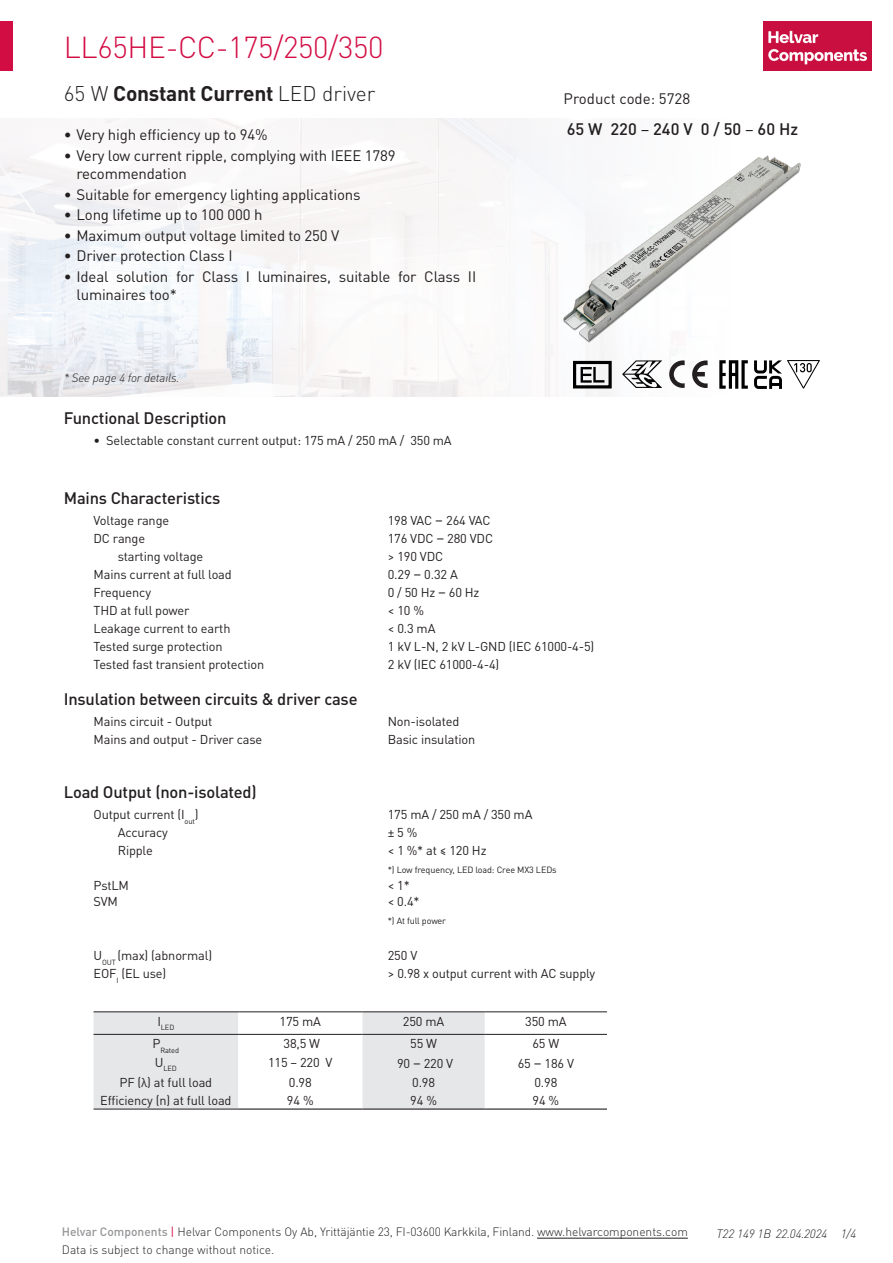
<style>
.page{position:relative;width:893px;height:1263px;background:#fff}
.page>*{position:absolute;margin:0;border:0;box-sizing:border-box;transform-origin:0 0}
.HELVAR_Small_Heading_DIN{font:300 30px "DIN Pro";letter-spacing:-.01em;color:#d20d44}
.headlineO{font:700 21px "DIN Pro";letter-spacing:-.01em;color:#231f20}
.Data_subheads{font:500 16.5px "DIN Pro";letter-spacing:-.01em;color:#231f20}
.Tehot{font:500 16.5px "DIN Pro";color:#231f20}
.Tehot-2{font:15px/18px "DIN Pro";letter-spacing:-.01em;color:#231f20}
.Data_bread{font:12.75px "DIN Pro";letter-spacing:-.01em;color:#231f20}
.t1{font:300 12px/18px "DIN Pro";color:#231f20}
.Documnetn_number{font:italic 300 12px "DIN Pro";letter-spacing:-.005em;color:#231f20}
.new{font:italic 300 12px "DIN Pro";letter-spacing:-.01em;color:#231f20}
.Data_bread-2{font:9px "DIN Pro";letter-spacing:-.01em;color:#231f20}
.Data_bread-3{font:7.5px "DIN Pro";letter-spacing:-.01em;color:#231f20}
.s1{font-weight:300}
.s2{font-weight:400}
.s3{font-size:15px}
.s4{font-weight:500;color:#939598}
.s5{font-weight:400;color:#d20d44}
</style>
<div class="page">
<hr style="left:537px;top:1238px;width:151px;height:1px;background:#231f20">
<img style="left:0;top:118px;width:663px;height:278px">
<div style="left:94px;top:1012px;width:144px;height:97px;background:#e6e7e9"></div>
<div style="left:362px;top:1012px;width:123px;height:96px;background:#e6e7e9"></div>
<hr style="left:238px;top:1108px;width:124px;height:2px;background:#231f20">
<hr style="left:485px;top:1108px;width:122px;height:2px;background:#231f20">
<hr style="left:362px;top:1108px;width:123px;height:2px;background:#231f20">
<hr style="left:238px;top:1011px;width:124px;height:1px;background:#231f20">
<hr style="left:362px;top:1011px;width:123px;height:1px;background:#231f20">
<hr style="left:485px;top:1011px;width:122px;height:1px;background:#231f20">
<hr style="left:238px;top:1034px;width:124px;height:1px;background:#231f20">
<hr style="left:362px;top:1034px;width:123px;height:1px;background:#231f20">
<hr style="left:485px;top:1034px;width:122px;height:1px;background:#231f20">
<hr style="left:94px;top:1034px;width:144px;height:1px;background:#231f20">
<hr style="left:94px;top:1011px;width:144px;height:1px;background:#231f20">
<hr style="left:94px;top:1109px;width:144px;height:1px;background:#231f20">
<svg style="left:669px;top:360px;width:39px;height:28px"></svg>
<svg style="left:622px;top:360px;width:40px;height:28px"></svg>
<svg style="left:581px;top:366px;width:25px;height:18px"></svg>
<div style="left:573px;top:361px;width:39px;height:27px;border:3px solid #000"></div>
<img style="left:540px;top:144px;width:261px;height:212px">
<svg style="left:754px;top:360px;width:66px;height:29px"></svg>
<img style="left:763px;top:21px;width:109px;height:50px">
<div style="left:0;top:21px;width:13px;height:50px;background:#d20d44"></div>
<svg style="left:719px;top:360px;width:29px;height:29px"></svg>
<p class="HELVAR_Small_Heading_DIN" style="left:64px;top:24px;width:321px">LL65HE-CC-175/250/350</p>
<p class="headlineO" style="left:64px;top:76px;width:313px"><span class="s1">65 W</span> Constant Current <span class="s1">LED driver</span></p>
<p class="Tehot-2" style="left:64px;top:125px;width:205px">• Very high efficiency up to 94%</p>
<p class="Tehot-2" style="left:77px;top:145px;width:320px;text-indent:-13px">• Very low current ripple, complying with IEEE 1789 recommendation</p>
<p class="Tehot-2" style="left:64px;top:184px;width:298px">• Suitable for emergency lighting applications</p>
<p class="Tehot-2" style="left:64px;top:204px;width:200px">• Long lifetime up to 100 000 h</p>
<p class="Tehot-2" style="left:64px;top:225px;width:277px">• Maximum output voltage limited to 250 V</p>
<p class="Tehot-2" style="left:64px;top:245px;width:170px">• Driver protection Class I</p>
<p class="Tehot-2" style="left:77px;top:266px;width:401px;text-indent:-13px">• Ideal solution for Class I luminaires, suitable for Class II luminaires too*</p>
<p class="new" style="left:64px;top:368px;width:117px">* See page 4 for details.</p>
<p class="Data_subheads" style="left:64px;top:404px;width:164px">Functional Description</p>
<p class="Data_bread" style="left:94px;top:430px;width:360px">• Selectable constant current output: 175 mA / 250 mA / 350 mA</p>
<p class="Tehot-2" style="left:564px;top:88px;width:128px">Product code: 5728</p>
<p class="Tehot" style="left:567px;top:116px;width:233px">65 W 220 <span class="s2">–</span> 240 V 0 / 50 <span class="s2">–</span> 60 Hz</p>
<p class="Data_subheads" style="left:64px;top:485px;width:158px">Mains Characteristics</p>
<p class="Data_bread" style="left:94px;top:511px;width:77px">Voltage range</p>
<p class="Data_bread" style="left:388px;top:511px;width:104px">198 VAC <span class="s3">–</span> 264 VAC</p>
<p class="Data_bread" style="left:94px;top:529px;width:53px">DC range</p>
<p class="Data_bread" style="left:388px;top:529px;width:107px">176 VDC <span class="s3">–</span> 280 VDC</p>
<p class="Data_bread" style="left:118px;top:547px;width:87px">starting voltage</p>
<p class="Data_bread" style="left:388px;top:547px;width:57px">&gt; 190 VDC</p>
<p class="Data_bread" style="left:94px;top:565px;width:140px">Mains current at full load</p>
<p class="Data_bread" style="left:388px;top:565px;width:72px">0.29 <span class="s3">–</span> 0.32 A</p>
<p class="Data_bread" style="left:94px;top:583px;width:59px">Frequency</p>
<p class="Data_bread" style="left:388px;top:583px;width:93px">0 / 50 Hz <span class="s3">–</span> 60 Hz</p>
<p class="Data_bread" style="left:94px;top:601px;width:97px">THD at full power</p>
<p class="Data_bread" style="left:388px;top:601px;width:38px">&lt; 10 %</p>
<p class="Data_bread" style="left:94px;top:619px;width:138px">Leakage current to earth</p>
<p class="Data_bread" style="left:388px;top:619px;width:49px">&lt; 0.3 mA</p>
<p class="Data_bread" style="left:94px;top:637px;width:131px">Tested surge protection</p>
<p class="Data_bread" style="left:388px;top:637px;width:208px">1 kV L-N, 2 kV L-GND (IEC 61000-4-5)</p>
<p class="Data_bread" style="left:94px;top:655px;width:172px">Tested fast transient protection</p>
<p class="Data_bread" style="left:388px;top:655px;width:113px">2 kV (IEC 61000-4-4)</p>
<p class="Data_subheads" style="left:64px;top:686px;width:295px">Insulation between circuits &amp; driver case</p>
<p class="Data_bread" style="left:94px;top:712px;width:120px">Mains circuit - Output</p>
<p class="Data_bread" style="left:388px;top:712px;width:73px">Non-isolated</p>
<p class="Data_bread" style="left:94px;top:730px;width:170px">Mains and output - Driver case</p>
<p class="Data_bread" style="left:388px;top:730px;width:89px">Basic insulation</p>
<p class="Data_subheads" style="left:64px;top:779px;width:194px">Load Output (non-isolated)</p>
<p class="Data_bread" style="left:94px;top:805px;width:107px">Output current (I<sub>out</sub>)</p>
<p class="Data_bread" style="left:388px;top:805px;width:146px">175 mA / 250 mA / 350 mA</p>
<p class="Data_bread" style="left:118px;top:823px;width:52px">Accuracy</p>
<p class="Data_bread" style="left:388px;top:823px;width:31px">± 5 %</p>
<p class="Data_bread" style="left:118px;top:841px;width:37px">Ripple</p>
<p class="Data_bread" style="left:388px;top:841px;width:100px">&lt; 1 %* at ≤ 120 Hz</p>
<p class="Data_bread-2" style="left:388px;top:863px;width:170px">*) Low frequency, LED load: Cree MX3 LEDs</p>
<p class="Data_bread" style="left:94px;top:875px;width:37px">PstLM</p>
<p class="Data_bread" style="left:388px;top:875px;width:24px">&lt; 1*</p>
<p class="Data_bread" style="left:94px;top:892px;width:26px">SVM</p>
<p class="Data_bread" style="left:388px;top:892px;width:33px">&lt; 0.4*</p>
<p class="Data_bread-2" style="left:388px;top:914px;width:60px">*) At full power</p>
<p class="Data_bread" style="left:94px;top:946px;width:120px">U<sub>OUT</sub> (max) (abnormal)</p>
<p class="Data_bread" style="left:388px;top:946px;width:31px">250 V</p>
<p class="Data_bread" style="left:94px;top:964px;width:74px">EOF<sub>I</sub> (EL use)</p>
<p class="Data_bread" style="left:388px;top:964px;width:209px">&gt; 0.98 x output current with AC supply</p>
<p class="Data_bread-3" style="left:157px;top:1021px;width:18px"><sup>I</sup>LED</p>
<p class="Data_bread" style="left:280px;top:1011px;width:43px">175 mA</p>
<p class="Data_bread" style="left:403px;top:1011px;width:43px">250 mA</p>
<p class="Data_bread" style="left:525px;top:1011px;width:43px">350 mA</p>
<p class="Data_bread-3" style="left:152px;top:1044px;width:28px"><sup>P</sup>Rated</p>
<p class="Data_bread" style="left:283px;top:1034px;width:38px">38,5 W</p>
<p class="Data_bread" style="left:410px;top:1034px;width:28px">55 W</p>
<p class="Data_bread" style="left:532px;top:1034px;width:28px">65 W</p>
<p class="Data_bread-3" style="left:155px;top:1062px;width:24px"><sup>U</sup>LED</p>
<p class="Data_bread" style="left:268px;top:1052px;width:66px">115 – 220 V</p>
<p class="Data_bread" style="left:397px;top:1054px;width:58px">90 <span class="s3">–</span> 220 V</p>
<p class="Data_bread" style="left:518px;top:1054px;width:58px">65 <span class="s3">–</span> 186 V</p>
<p class="Data_bread" style="left:119px;top:1072px;width:94px">PF (λ) at full load</p>
<p class="Data_bread" style="left:289px;top:1072px;width:24px">0.98</p>
<p class="Data_bread" style="left:412px;top:1072px;width:24px">0.98</p>
<p class="Data_bread" style="left:534px;top:1072px;width:24px">0.98</p>
<p class="Data_bread" style="left:100px;top:1090px;width:133px">Efficiency (η) at full load</p>
<p class="Data_bread" style="left:287px;top:1090px;width:28px">94 %</p>
<p class="Data_bread" style="left:410px;top:1090px;width:28px">94 %</p>
<p class="Data_bread" style="left:533px;top:1090px;width:28px">94 %</p>
<p class="t1" style="left:62px;top:1222px;width:627px"><span class="s4">Helvar Components</span> <span class="s5">|</span> Helvar Components Oy Ab, Yrittäjäntie 23, FI-03600 Karkkila, Finland. www.helvarcomponents.com<br>Data is subject to change without notice.</p>
<p class="Documnetn_number" style="left:716px;top:1224px;width:141px">T22 149 1B 22.04.2024 1/4</p>
</div>
